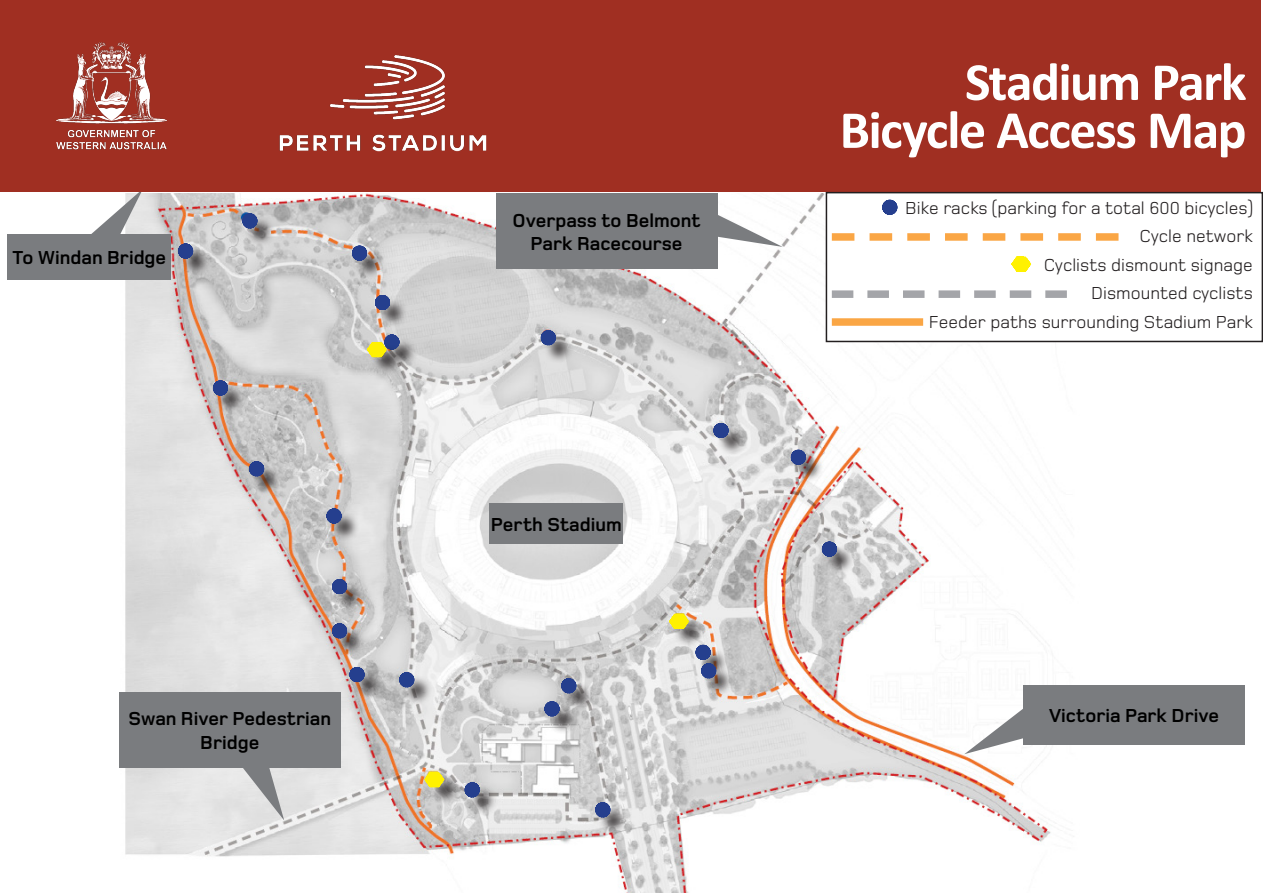
<style>
.page{position:relative;width:1263px;height:893px;background:#fff}
.page>*{position:absolute;margin:0;border:0;box-sizing:border-box;transform-origin:0 0}
.HEADING{font:700 54px/48px "Calibri";letter-spacing:-.03em;color:#fff;text-align:right}
.t1{font:700 19.5px/23.4px "Foundry Monoline";color:#000;text-align:center}
.t2{font:18px "Foundry Monoline";color:#231f20}
</style>
<div class="page">
<img style="left:121px;top:194px;width:990px;height:699px">
<div style="left:245px;top:216px;width:30px;height:30px;background:#231f20;opacity:.75"></div>
<svg style="left:239px;top:210px;width:22px;height:22px"></svg>
<div style="left:355px;top:248px;width:30px;height:31px;background:#231f20;opacity:.75"></div>
<svg style="left:348px;top:242px;width:23px;height:22px"></svg>
<div style="left:378px;top:298px;width:30px;height:30px;background:#231f20;opacity:.75"></div>
<svg style="left:371px;top:291px;width:23px;height:23px"></svg>
<div style="left:181px;top:246px;width:30px;height:31px;background:#231f20;opacity:.75"></div>
<svg style="left:174px;top:240px;width:23px;height:22px"></svg>
<div style="left:216px;top:383px;width:30px;height:30px;background:#231f20;opacity:.75"></div>
<svg style="left:209px;top:377px;width:23px;height:22px"></svg>
<div style="left:387px;top:337px;width:30px;height:31px;background:#231f20;opacity:.75"></div>
<div style="left:252px;top:464px;width:30px;height:30px;background:#231f20;opacity:.75"></div>
<svg style="left:245px;top:457px;width:23px;height:23px"></svg>
<div style="left:329px;top:511px;width:31px;height:30px;background:#231f20;opacity:.75"></div>
<svg style="left:323px;top:505px;width:22px;height:22px"></svg>
<div style="left:544px;top:333px;width:30px;height:30px;background:#231f20;opacity:.75"></div>
<svg style="left:537px;top:326px;width:23px;height:23px"></svg>
<div style="left:716px;top:426px;width:30px;height:30px;background:#231f20;opacity:.75"></div>
<svg style="left:710px;top:419px;width:22px;height:23px"></svg>
<div style="left:794px;top:453px;width:30px;height:30px;background:#231f20;opacity:.75"></div>
<svg style="left:787px;top:446px;width:23px;height:23px"></svg>
<div style="left:825px;top:544px;width:30px;height:31px;background:#231f20;opacity:.75"></div>
<svg style="left:818px;top:538px;width:23px;height:22px"></svg>
<div style="left:698px;top:648px;width:31px;height:30px;background:#231f20;opacity:.75"></div>
<div style="left:704px;top:666px;width:30px;height:30px;background:#231f20;opacity:.75"></div>
<svg style="left:692px;top:641px;width:28px;height:41px"></svg>
<div style="left:564px;top:681px;width:30px;height:30px;background:#231f20;opacity:.75"></div>
<div style="left:402px;top:675px;width:30px;height:30px;background:#231f20;opacity:.75"></div>
<svg style="left:395px;top:668px;width:23px;height:23px"></svg>
<div style="left:335px;top:626px;width:30px;height:30px;background:#231f20;opacity:.75"></div>
<svg style="left:328px;top:619px;width:23px;height:23px"></svg>
<div style="left:335px;top:582px;width:30px;height:30px;background:#231f20;opacity:.75"></div>
<svg style="left:328px;top:575px;width:23px;height:23px"></svg>
<div style="left:352px;top:670px;width:30px;height:30px;background:#231f20;opacity:.75"></div>
<svg style="left:346px;top:663px;width:22px;height:23px"></svg>
<div style="left:467px;top:785px;width:31px;height:30px;background:#231f20;opacity:.75"></div>
<svg style="left:462px;top:779px;width:21px;height:22px"></svg>
<div style="left:598px;top:805px;width:30px;height:30px;background:#231f20;opacity:.75"></div>
<svg style="left:591px;top:799px;width:23px;height:22px"></svg>
<div style="left:428px;top:774px;width:34px;height:32px;background:#231f20;opacity:.75"></div>
<svg style="left:420px;top:765px;width:29px;height:26px"></svg>
<div style="left:672px;top:616px;width:34px;height:31px;background:#231f20;opacity:.75"></div>
<svg style="left:664px;top:607px;width:29px;height:26px"></svg>
<div style="left:370px;top:344px;width:34px;height:32px;background:#231f20;opacity:.75"></div>
<svg style="left:362px;top:331px;width:41px;height:30px"></svg>
<svg style="left:964px;top:686px;width:89px;height:68px"></svg>
<div style="left:1023px;top:685px;width:222px;height:59px;background:#7a7c7f"></div>
<svg style="left:717px;top:212px;width:66px;height:35px"></svg>
<div style="left:496px;top:193px;width:221px;height:76px;background:#7a7c7f"></div>
<svg style="left:230px;top:768px;width:54px;height:52px;background:#c9c9ca"></svg>
<div style="left:119px;top:692px;width:221px;height:76px;background:#7a7c7f"></div>
<svg style="left:85px;top:191px;width:58px;height:43px"></svg>
<div style="left:8px;top:234px;width:163px;height:45px;background:#7a7c7f"></div>
<div style="left:0;top:0;width:1260px;height:191px;background:#a02f22"></div>
<img style="left:56px;top:42px;width:431px;height:110px">
<div style="left:826px;top:193px;width:436px;height:148px;background:#fff"></div>
<div style="left:826px;top:192px;width:437px;height:150px;border:2px solid #231f20"></div>
<div style="left:490px;top:503px;width:133px;height:41px;background:#7a7c7f"></div>
<svg style="left:882px;top:199px;width:16px;height:16px"></svg>
<svg style="left:832px;top:233px;width:286px;height:8px"></svg>
<svg style="left:1011px;top:256px;width:20px;height:16px"></svg>
<svg style="left:832px;top:290px;width:235px;height:8px"></svg>
<div style="left:832px;top:318px;width:91px;height:8px;background:#faa645"></div>
<div style="left:547px;top:704px;width:30px;height:30px;background:#231f20;opacity:.75"></div>
<svg style="left:541px;top:674px;width:39px;height:46px;background:#9a9fb0"></svg>
<p class="t1" style="left:13px;top:246px;width:155px">To Windan Bridge</p>
<p class="t1" style="left:128px;top:707px;width:204px">Swan River Pedestrian<br>Bridge</p>
<p class="t1" style="left:512px;top:209px;width:190px">Overpass to Belmont<br>Park Racecourse</p>
<p class="t1" style="left:491px;top:513px;width:132px">Perth Stadium</p>
<p class="HEADING" style="left:840px;top:57px;width:408px">Stadium Park<br>Bicycle Access Map</p>
<p class="t2" style="left:905px;top:198px;width:349px">Bike racks (parking for a total 600 bicycles)</p>
<p class="t2" style="left:1139px;top:227px;width:115px">Cycle network</p>
<p class="t2" style="left:1044px;top:255px;width:211px">Cyclists dismount signage</p>
<p class="t2" style="left:1091px;top:284px;width:163px">Dismounted cyclists</p>
<p class="t2" style="left:929px;top:312px;width:325px">Feeder paths surrounding Stadium Park</p>
<p class="t1" style="left:1049px;top:704px;width:171px">Victoria Park Drive</p>
</div>
